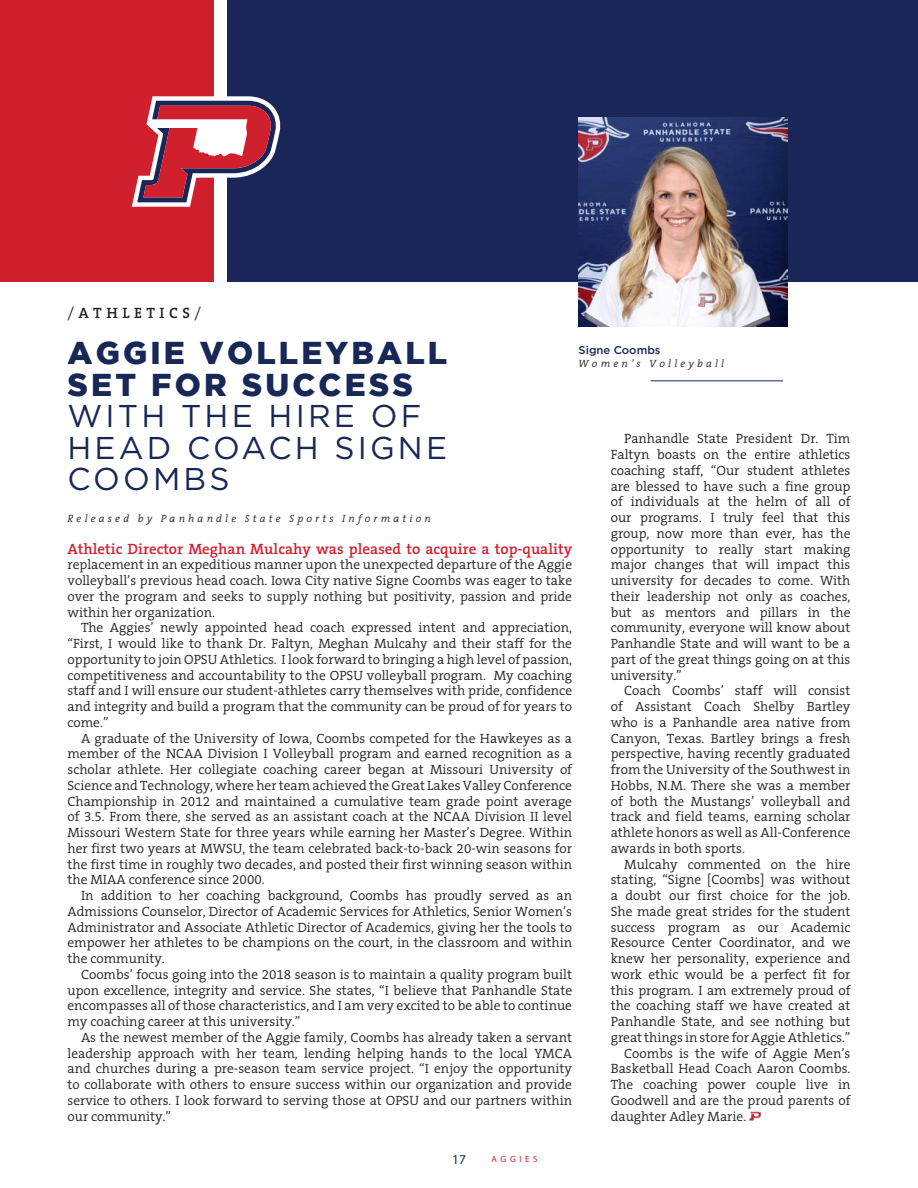
<style>
.page{position:relative;width:918px;height:1188px;background:#fff}
.page>*{position:absolute;margin:0;border:0;box-sizing:border-box;transform-origin:0 0}
.t1{font:31.5px/31.5px "Gotham";letter-spacing:.1em;color:#172756}
.t2{font:600 15px "The Serif B6";color:#d0202e}
.t3{font:600 15px "The Serif B6";letter-spacing:.3em;color:#231f20}
.t4{font:300 13.5px/15.8px "The Serif B4";color:#231f20;text-align:justify}
.t5{font:13.5px "Myriad Pro";color:#1a2657}
.t6{font:500 11.25px "Gotham";color:#172756}
.t7{font:italic 300 10.5px "The Serif B4";letter-spacing:.3em;color:#231f20}
.t8{font:9px "Myriad Pro";letter-spacing:.4em;color:#d1232a}
.s1{font-family:"The Serif B4";font-weight:300}
.s2{font-weight:900}
</style>
<div class="page">
<div style="left:0;top:0;width:214px;height:282px;background:#d0202e"></div>
<div style="left:227px;top:0;width:691px;height:282px;background:#1a2657"></div>
<hr style="left:651px;top:380px;width:132px;height:1px;background:#172756">
<svg style="left:749px;top:1112px;width:12px;height:9px"></svg>
<img style="left:579px;top:118px;width:209px;height:209px">
<svg style="left:132px;top:96px;width:149px;height:111px"></svg>
<p class="t3" style="left:68px;top:305px;width:135px"><span class="s1">/</span>ATHLETICS<span class="s1">/</span></p>
<p class="t1" style="left:68px;top:337px;width:381px"><span class="s2">AGGIE VOLLEYBALL<br>SET FOR SUCCESS<br></span>WITH THE HIRE OF<br>HEAD COACH SIGNE<br>COOMBS</p>
<p class="t7" style="left:68px;top:513px;width:365px">Released by Panhandle State Sports Information</p>
<p class="t6" style="left:579px;top:343px;width:83px">Signe Coombs</p>
<p class="t7" style="left:579px;top:358px;width:147px">Women’s Volleyball</p>
<p class="t4" style="left:611px;top:431px;width:241px;text-indent:14px">Panhandle State President Dr. Tim Faltyn boasts on the entire athletics coaching staff, “Our student athletes are blessed to have such a fine group of individuals at the helm of all of our programs. I truly feel that this group, now more than ever, has the opportunity to really start making major changes that will impact this university for decades to come. With their leadership not only as coaches, but as mentors and pillars in the community, everyone will know about Panhandle State and will want to be a part of the great things going on at this university.”</p>
<p class="t4" style="left:611px;top:683px;width:241px;text-indent:14px">Coach Coombs’ staff will consist of Assistant Coach Shelby Bartley who is a Panhandle area native from Canyon, Texas. Bartley brings a fresh perspective, having recently graduated from the University of the Southwest in Hobbs, N.M. There she was a member of both the Mustangs’ volleyball and track and field teams, earning scholar athlete honors as well as All-Conference awards in both sports.</p>
<p class="t4" style="left:611px;top:857px;width:241px;text-indent:14px">Mulcahy commented on the hire stating, “Signe [Coombs] was without a doubt our first choice for the job.<br>She made great strides for the student success program as our Academic Resource Center Coordinator, and we knew her personality, experience and work ethic would be a perfect fit for this program. I am extremely proud of the coaching staff we have created at Panhandle State, and see nothing but great things in store for Aggie Athletics.”</p>
<p class="t4" style="left:611px;top:1046px;width:241px;text-indent:14px">Coombs is the wife of Aggie Men’s Basketball Head Coach Aaron Coombs.<br>The coaching power couple live in Goodwell and are the proud parents of daughter Adley Marie.</p>
<p class="t2" style="left:68px;top:540px;width:506px">Athletic Director Meghan Mulcahy was pleased to acquire a top-quality</p>
<p class="t4" style="left:68px;top:557px;width:506px">replacement in an expeditious manner upon the unexpected departure of the Aggie volleyball’s previous head coach. Iowa City native Signe Coombs was eager to take over the program and seeks to supply nothing but positivity, passion and pride within her organization.</p>
<p class="t4" style="left:68px;top:620px;width:506px;text-indent:14px">The Aggies’ newly appointed head coach expressed intent and appreciation, “First, I would like to thank Dr. Faltyn, Meghan Mulcahy and their staff for the opportunity to join OPSU Athletics. I look forward to bringing a high level of passion, competitiveness and accountability to the OPSU volleyball program. My coaching staff and I will ensure our student-athletes carry themselves with pride, confidence and integrity and build a program that the community can be proud of for years to come.”</p>
<p class="t4" style="left:68px;top:731px;width:506px;text-indent:14px">A graduate of the University of Iowa, Coombs competed for the Hawkeyes as a member of the NCAA Division I Volleyball program and earned recognition as a scholar athlete. Her collegiate coaching career began at Missouri University of Science and Technology, where her team achieved the Great Lakes Valley Conference Championship in 2012 and maintained a cumulative team grade point average of 3.5. From there, she served as an assistant coach at the NCAA Division II level Missouri Western State for three years while earning her Master’s Degree. Within her first two years at MWSU, the team celebrated back-to-back 20-win seasons for the first time in roughly two decades, and posted their first winning season within the MIAA conference since 2000.</p>
<p class="t4" style="left:68px;top:888px;width:506px;text-indent:14px">In addition to her coaching background, Coombs has proudly served as an Admissions Counselor, Director of Academic Services for Athletics, Senior Women’s Administrator and Associate Athletic Director of Academics, giving her the tools to empower her athletes to be champions on the court, in the classroom and within the community.</p>
<p class="t4" style="left:68px;top:967px;width:506px;text-indent:14px">Coombs’ focus going into the 2018 season is to maintain a quality program built upon excellence, integrity and service. She states, “I believe that Panhandle State encompasses all of those characteristics, and I am very excited to be able to continue my coaching career at this university.”</p>
<p class="t4" style="left:68px;top:1030px;width:506px;text-indent:14px">As the newest member of the Aggie family, Coombs has already taken a servant leadership approach with her team, lending helping hands to the local YMCA and churches during a pre-season team service project. “I enjoy the opportunity to collaborate with others to ensure success within our organization and provide service to others. I look forward to serving those at OPSU and our partners within our community.”</p>
<p class="t5" style="left:452px;top:1151px;width:15px">17</p>
<p class="t8" style="left:492px;top:1153px;width:48px">AGGIES</p>
</div>
